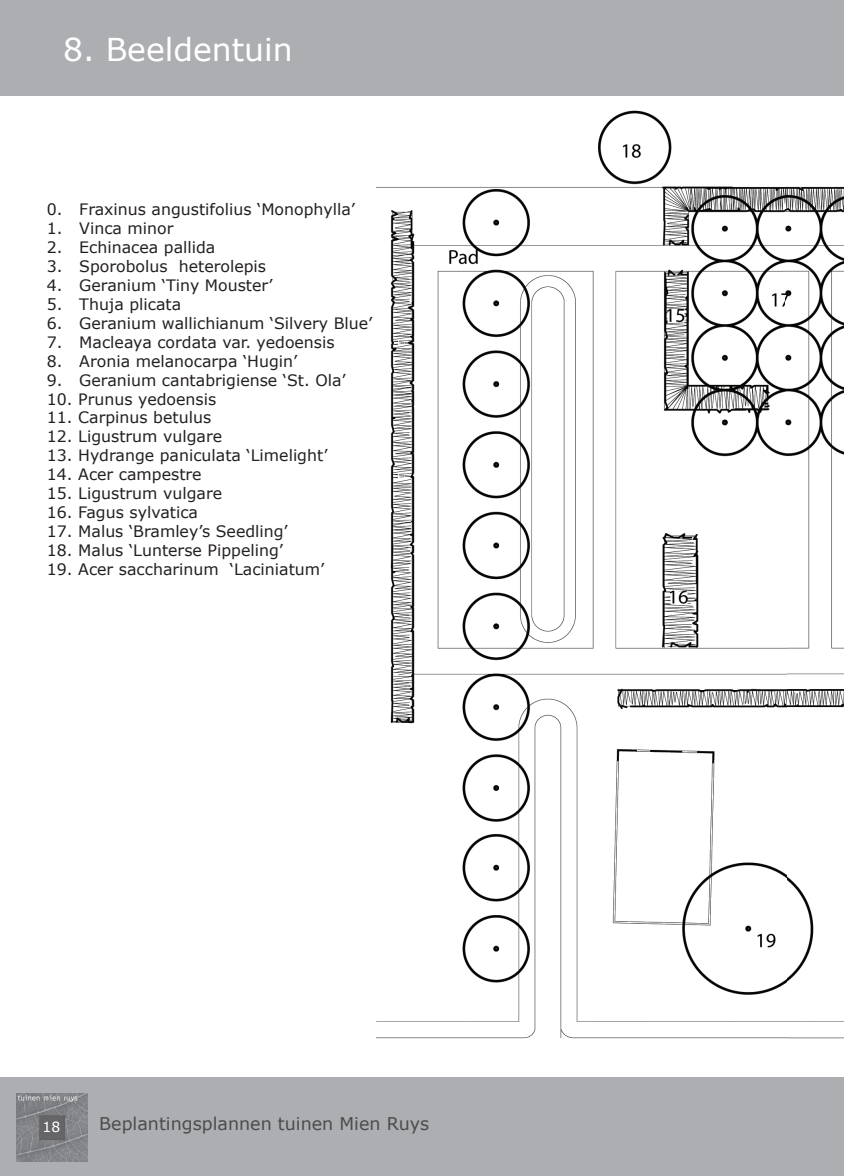
<style>
.page{position:relative;width:844px;height:1176px;background:#fff}
.page>*{position:absolute;margin:0;border:0;box-sizing:border-box;transform-origin:0 0}
.t1{font:31.5px "Verdana";color:#fff}
.t2{font:17.5px "Verdana";color:#4b4c4d}
.t3{font:15.75px "Verdana";color:#231f20}
.t4{font:14px "Verdana";color:#fff}
</style>
<div class="page">
<div style="left:0;top:1077px;width:843px;height:99px;background:#adaeb2"></div>
<div style="left:0;top:0;width:843px;height:96px;background:#adaeb2"></div>
<img style="left:16px;top:1093px;width:71px;height:68px">
<img style="left:377px;top:110px;width:466px;height:929px">
<h1 class="t1" style="left:63px;top:28px;width:231px">8. Beeldentuin</h1>
<p class="t3" style="left:47px;top:199px;width:309px">0. Fraxinus angustifolius ‘Monophylla’</p>
<p class="t3" style="left:47px;top:218px;width:128px">1. Vinca minor</p>
<p class="t3" style="left:47px;top:237px;width:170px">2. Echinacea pallida</p>
<p class="t3" style="left:47px;top:256px;width:221px">3. Sporobolus heterolepis</p>
<p class="t3" style="left:47px;top:274px;width:227px">4. Geranium ‘Tiny Mouster’</p>
<p class="t3" style="left:47px;top:293px;width:136px">5. Thuja plicata</p>
<p class="t3" style="left:47px;top:312px;width:327px">6. Geranium wallichianum ‘Silvery Blue’</p>
<p class="t3" style="left:47px;top:331px;width:289px">7. Macleaya cordata var. yedoensis</p>
<p class="t3" style="left:47px;top:350px;width:252px">8. Aronia melanocarpa ‘Hugin’</p>
<p class="t3" style="left:47px;top:369px;width:300px">9. Geranium cantabrigiense ‘St. Ola’</p>
<p class="t3" style="left:47px;top:388px;width:171px">10. Prunus yedoensis</p>
<p class="t3" style="left:47px;top:407px;width:166px">11. Carpinus betulus</p>
<p class="t3" style="left:47px;top:426px;width:177px">12. Ligustrum vulgare</p>
<p class="t3" style="left:47px;top:445px;width:282px">13. Hydrange paniculata ‘Limelight’</p>
<p class="t3" style="left:47px;top:463px;width:156px">14. Acer campestre</p>
<p class="t3" style="left:47px;top:482px;width:177px">15. Ligustrum vulgare</p>
<p class="t3" style="left:47px;top:501px;width:153px">16. Fagus sylvatica</p>
<p class="t3" style="left:47px;top:520px;width:242px">17. Malus ‘Bramley’s Seedling’</p>
<p class="t3" style="left:47px;top:539px;width:237px">18. Malus ‘Lunterse Pippeling’</p>
<p class="t3" style="left:47px;top:558px;width:279px">19. Acer saccharinum ‘Laciniatum’</p>
<p class="t4" style="left:43px;top:1117px;width:19px">18</p>
<p class="t2" style="left:99px;top:1111px;width:331px">Beplantingsplannen tuinen Mien Ruys</p>
</div>
